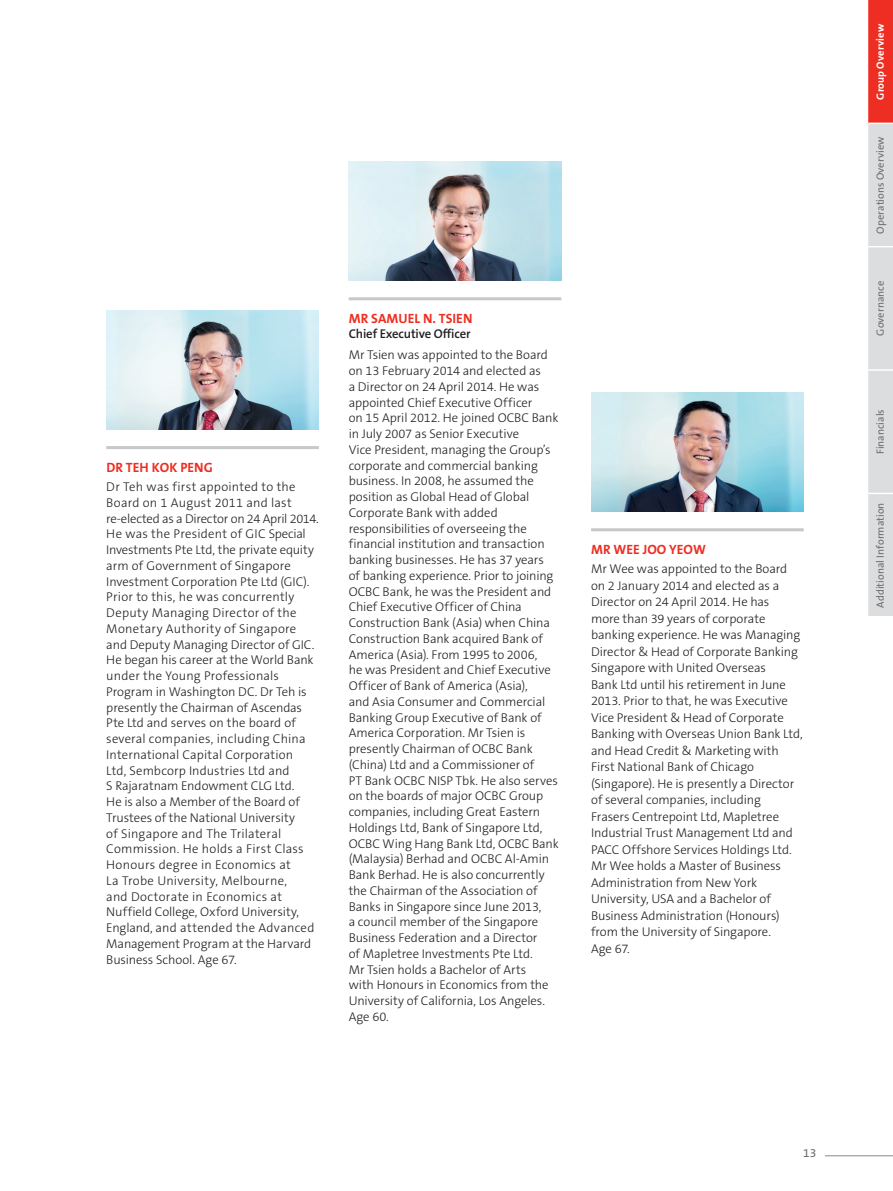
<style>
.page{position:relative;width:893px;height:1191px;background:#fff}
.page>*{position:absolute;margin:0;border:0;box-sizing:border-box;transform-origin:0 0}
.t1{font:700 13.5px "The Sans B W7";letter-spacing:.005em;color:#ee2e22}
.t2{font:300 12.75px/15.8px "The Sans B W3";letter-spacing:-.005em;color:#231f20}
.t3{font:600 12.75px "The Sans B W6";letter-spacing:-.01em;color:#231f20}
.t4{font:12px "The Sans B W5 Plain";color:#6c6d70}
.t5{font:10.5px "The Sans B W5 Plain";letter-spacing:.005em;color:#6c6d70}
.t6{font:700 10.5px "The Sans B W7";color:#fff}
</style>
<div class="page">
<hr style="left:106px;top:446px;width:213px;height:3px;background:#c7c8ca">
<img style="left:106px;top:310px;width:213px;height:119px">
<hr style="left:349px;top:297px;width:212px;height:3px;background:#c7c8ca">
<img style="left:349px;top:162px;width:212px;height:119px">
<hr style="left:591px;top:528px;width:213px;height:3px;background:#c7c8ca">
<img style="left:591px;top:392px;width:213px;height:120px">
<hr style="left:825px;top:1155px;width:68px;height:1px;background:#939598">
<div style="left:867px;top:0;width:26px;height:123px;background:#ee2e22"></div>
<hr style="left:867px;top:0;width:1px;height:123px;background:#fff">
<div style="left:867px;top:123px;width:26px;height:493px;background:#dcdddf"></div>
<p class="t1" style="left:106px;top:458px;width:106px">DR TEH KOK PENG</p>
<p class="t2" style="left:106px;top:479px;width:214px">Dr Teh was first appointed to the Board on 1 August 2011 and last re-elected as a Director on 24 April 2014.<br>He was the President of GIC Special Investments Pte Ltd, the private equity arm of Government of Singapore Investment Corporation Pte Ltd (GIC).<br>Prior to this, he was concurrently Deputy Managing Director of the Monetary Authority of Singapore and Deputy Managing Director of GIC.<br>He began his career at the World Bank under the Young Professionals Program in Washington DC. Dr Teh is presently the Chairman of Ascendas Pte Ltd and serves on the board of several companies, including China International Capital Corporation<br>Ltd, Sembcorp Industries Ltd and<br>S Rajaratnam Endowment CLG Ltd.<br>He is also a Member of the Board of Trustees of the National University<br>of Singapore and The Trilateral Commission. He holds a First Class Honours degree in Economics at<br>La Trobe University, Melbourne,<br>and Doctorate in Economics at Nuffield College, Oxford University, England, and attended the Advanced Management Program at the Harvard Business School. Age 67.</p>
<p class="t1" style="left:349px;top:310px;width:40px">MR SAMUE</p>
<p class="t1" style="left:414px;top:310px;width:46px">L N. TSIEN</p>
<p class="t3" style="left:349px;top:325px;width:124px">Chief Executive Officer</p>
<p class="t2" style="left:349px;top:347px;width:212px">Mr Tsien was appointed to the Board on 13 February 2014 and elected as<br>a Director on 24 April 2014. He was appointed Chief Executive Officer<br>on 15 April 2012. He joined OCBC Bank in July 2007 as Senior Executive<br>Vice President, managing the Group’s corporate and commercial banking business. In 2008, he assumed the position as Global Head of Global Corporate Bank with added responsibilities of overseeing the financial institution and transaction banking businesses. He has 37 years<br>of banking experience. Prior to joining OCBC Bank, he was the President and Chief Executive Officer of China Construction Bank (Asia) when China Construction Bank acquired Bank of America (Asia). From 1995 to 2006,<br>he was President and Chief Executive Officer of Bank of America (Asia),<br>and Asia Consumer and Commercial Banking Group Executive of Bank of America Corporation. Mr Tsien is presently Chairman of OCBC Bank (China) Ltd and a Commissioner of<br>PT Bank OCBC NISP Tbk. He also serves on the boards of major OCBC Group companies, including Great Eastern Holdings Ltd, Bank of Singapore Ltd, OCBC Wing Hang Bank Ltd, OCBC Bank (Malaysia) Berhad and OCBC Al-Amin Bank Berhad. He is also concurrently the Chairman of the Association of Banks in Singapore since June 2013,<br>a council member of the Singapore Business Federation and a Director<br>of Mapletree Investments Pte Ltd.<br>Mr Tsien holds a Bachelor of Arts<br>with Honours in Economics from the University of California, Los Angeles.<br>Age 60.</p>
<p class="t1" style="left:591px;top:540px;width:32px">MR WEE</p>
<p class="t1" style="left:643px;top:540px;width:37px">JOO YEOW</p>
<p class="t2" style="left:591px;top:561px;width:213px;line-height:16.5px">Mr Wee was appointed to the Board on 2 January 2014 and elected as a Director on 24 April 2014. He has<br>more than 39 years of corporate banking experience. He was Managing Director &amp; Head of Corporate Banking Singapore with United Overseas<br>Bank Ltd until his retirement in June 2013. Prior to that, he was Executive Vice President &amp; Head of Corporate Banking with Overseas Union Bank Ltd, and Head Credit &amp; Marketing with First National Bank of Chicago (Singapore). He is presently a Director of several companies, including<br>Frasers Centrepoint Ltd, Mapletree Industrial Trust Management Ltd and PACC Offshore Services Holdings Ltd.<br>Mr Wee holds a Master of Business Administration from New York University, USA and a Bachelor of Business Administration (Honours) from the University of Singapore.<br>Age 67.</p>
<p class="t4" style="left:803px;top:1144px;width:15px">13</p>
<p class="t6" style="left:873px;top:99px;width:77px;rotate:-90deg">GROUP OVERVIEW</p>
<p class="t5" style="left:873px;top:234px;width:99px;rotate:-90deg">Operations Overview</p>
<p class="t5" style="left:873px;top:336px;width:56px;rotate:-90deg">Governance</p>
<p class="t5" style="left:873px;top:454px;width:46px;rotate:-90deg">Financials</p>
<p class="t5" style="left:873px;top:607px;width:107px;rotate:-90deg">Additional Information</p>
</div>
